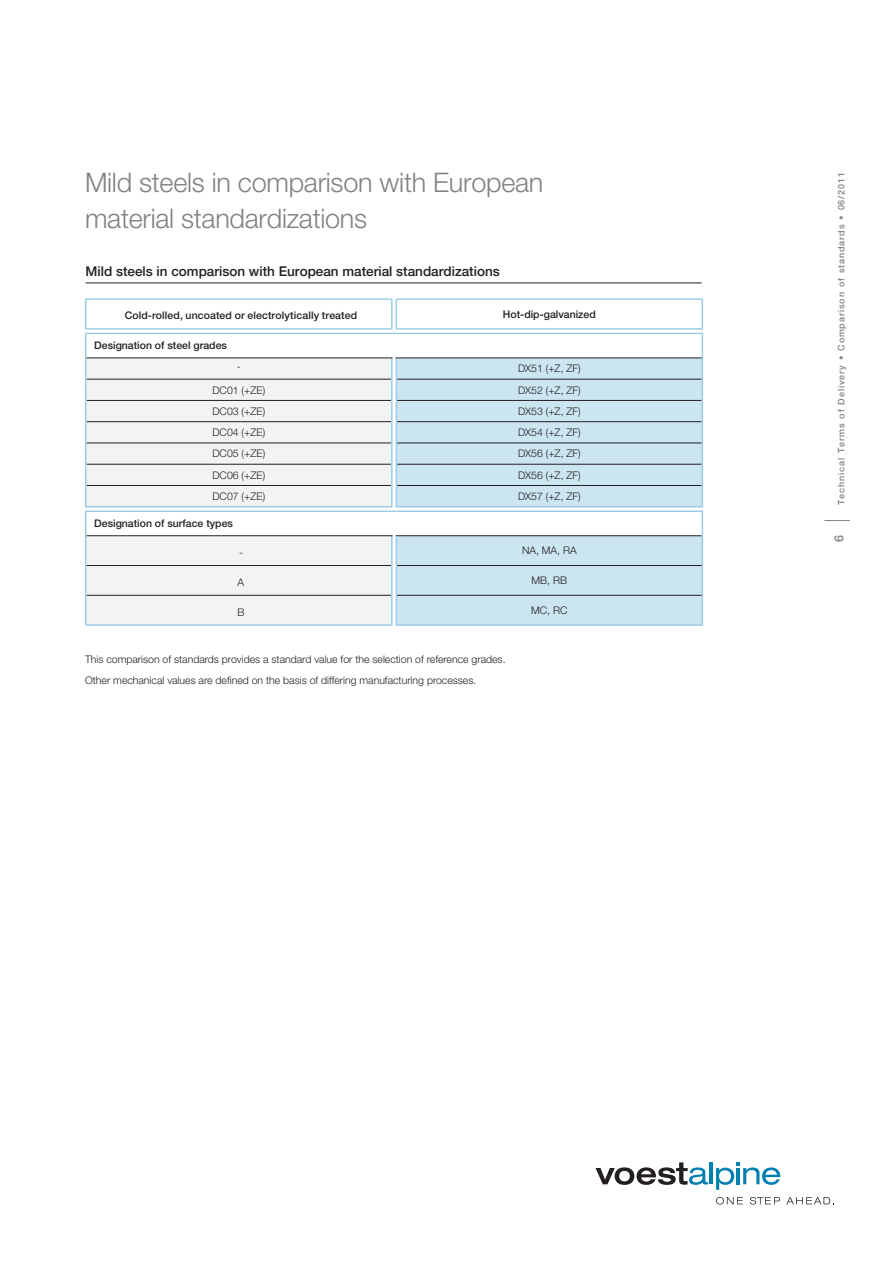
<style>
.page{position:relative;width:893px;height:1263px;background:#fff}
.page>*{position:absolute;margin:0;border:0;box-sizing:border-box;transform-origin:0 0}
.t1{font:300 27px/36px "Helvetica Neue LT Pro";letter-spacing:-.01em;color:#808285}
.t2{font:500 13.5px "Helvetica Neue LT Pro";color:#231f20}
.t3{font:500 12.75px "Helvetica Neue LT Pro";color:#808285}
.t4{font:300 10.5px/21px "Helvetica Neue LT Pro";color:#231f20}
.t5{font:500 10.5px "Helvetica Neue LT Pro";color:#231f20}
.t6{font:500 9px "Helvetica Neue LT Pro";letter-spacing:.1em;color:#808285}
.s1{font-family:"Trade Gothic LT Std";font-weight:700}
</style>
<div class="page">
<hr style="left:709px;top:1162px;width:3px;height:22px;background:#007fb1">
<svg style="left:716px;top:1162px;width:64px;height:28px"></svg>
<svg style="left:595px;top:1162px;width:113px;height:23px"></svg>
<svg style="left:716px;top:1197px;width:27px;height:7px"></svg>
<svg style="left:750px;top:1197px;width:30px;height:7px"></svg>
<svg style="left:786px;top:1197px;width:48px;height:7px"></svg>
<svg style="left:824px;top:520px;width:26px;height:1px"></svg>
<hr style="left:86px;top:283px;width:616px;height:1px;background:#231f20">
<div style="left:87px;top:359px;width:304px;height:147px;background:#f2f3f4"></div>
<svg style="left:397px;top:359px;width:305px;height:265px;background:#cee5f0"></svg>
<hr style="left:85px;top:298px;width:308px;height:2px;background:#9ccde4">
<hr style="left:85px;top:300px;width:2px;height:28px;background:#9ccde4">
<hr style="left:391px;top:300px;width:2px;height:28px;background:#9ccde4">
<hr style="left:85px;top:328px;width:308px;height:2px;background:#9ccde4">
<hr style="left:396px;top:328px;width:307px;height:2px;background:#9ccde4">
<hr style="left:87px;top:379px;width:304px;height:1px;background:#231f20">
<hr style="left:397px;top:379px;width:305px;height:1px;background:#231f20">
<hr style="left:87px;top:400px;width:304px;height:1px;background:#231f20">
<hr style="left:397px;top:400px;width:305px;height:1px;background:#231f20">
<hr style="left:87px;top:421px;width:304px;height:1px;background:#231f20">
<hr style="left:397px;top:421px;width:305px;height:1px;background:#231f20">
<hr style="left:87px;top:443px;width:304px;height:1px;background:#231f20">
<hr style="left:397px;top:443px;width:305px;height:1px;background:#231f20">
<hr style="left:87px;top:464px;width:304px;height:1px;background:#231f20">
<hr style="left:397px;top:464px;width:305px;height:1px;background:#231f20">
<hr style="left:87px;top:485px;width:304px;height:1px;background:#231f20">
<hr style="left:397px;top:485px;width:305px;height:1px;background:#231f20">
<hr style="left:85px;top:595px;width:2px;height:29px;background:#9ccde4">
<hr style="left:85px;top:624px;width:308px;height:2px;background:#9ccde4">
<hr style="left:85px;top:333px;width:307px;height:1px;background:#9ccde4">
<hr style="left:85px;top:334px;width:2px;height:24px;background:#9ccde4">
<svg style="left:392px;top:300px;width:5px;height:34px"></svg>
<hr style="left:396px;top:333px;width:307px;height:1px;background:#9ccde4">
<svg style="left:702px;top:334px;width:1px;height:172px"></svg>
<hr style="left:396px;top:506px;width:307px;height:1px;background:#9ccde4">
<hr style="left:85px;top:358px;width:2px;height:21px;background:#9ccde4">
<hr style="left:391px;top:358px;width:2px;height:21px;background:#9ccde4">
<hr style="left:85px;top:379px;width:2px;height:21px;background:#9ccde4">
<hr style="left:391px;top:379px;width:2px;height:21px;background:#9ccde4">
<hr style="left:85px;top:400px;width:2px;height:22px;background:#9ccde4">
<hr style="left:391px;top:400px;width:2px;height:22px;background:#9ccde4">
<hr style="left:85px;top:422px;width:2px;height:21px;background:#9ccde4">
<hr style="left:391px;top:422px;width:2px;height:21px;background:#9ccde4">
<hr style="left:85px;top:443px;width:2px;height:21px;background:#9ccde4">
<hr style="left:391px;top:443px;width:2px;height:21px;background:#9ccde4">
<hr style="left:85px;top:464px;width:2px;height:21px;background:#9ccde4">
<hr style="left:391px;top:464px;width:2px;height:21px;background:#9ccde4">
<hr style="left:85px;top:485px;width:2px;height:21px;background:#9ccde4">
<hr style="left:391px;top:485px;width:2px;height:21px;background:#9ccde4">
<hr style="left:85px;top:506px;width:308px;height:1px;background:#9ccde4">
<hr style="left:85px;top:536px;width:2px;height:29px;background:#9ccde4">
<hr style="left:85px;top:565px;width:2px;height:30px;background:#9ccde4">
<hr style="left:85px;top:510px;width:307px;height:2px;background:#9ccde4">
<hr style="left:85px;top:512px;width:2px;height:24px;background:#9ccde4">
<svg style="left:392px;top:358px;width:5px;height:154px"></svg>
<hr style="left:396px;top:510px;width:307px;height:2px;background:#9ccde4">
<hr style="left:87px;top:358px;width:306px;height:1px;background:#231f20">
<hr style="left:396px;top:358px;width:306px;height:1px;background:#231f20">
<hr style="left:87px;top:535px;width:306px;height:1px;background:#231f20">
<hr style="left:396px;top:535px;width:306px;height:1px;background:#231f20">
<hr style="left:396px;top:298px;width:307px;height:2px;background:#9ccde4">
<svg style="left:702px;top:300px;width:1px;height:28px"></svg>
<svg style="left:702px;top:512px;width:1px;height:53px"></svg>
<hr style="left:702px;top:565px;width:1px;height:30px;background:#9ccde4">
<div style="left:86px;top:536px;width:311px;height:89px;background:#f2f3f4"></div>
<svg style="left:702px;top:595px;width:1px;height:29px"></svg>
<hr style="left:396px;top:624px;width:307px;height:2px;background:#9ccde4">
<hr style="left:87px;top:565px;width:304px;height:1px;background:#231f20">
<hr style="left:87px;top:595px;width:304px;height:1px;background:#231f20">
<hr style="left:397px;top:565px;width:305px;height:1px;background:#231f20">
<hr style="left:397px;top:595px;width:305px;height:1px;background:#231f20">
<h1 class="t1" style="left:85px;top:163px;width:460px">Mild steels in comparison with European material standardizations</h1>
<p class="t2" style="left:86px;top:263px;width:416px">Mild steels in comparison with European material standardizations</p>
<p class="t5" style="left:125px;top:309px;width:234px">Cold-rolled, uncoated or electrolytically treated</p>
<p class="t5" style="left:503px;top:308px;width:94px">Hot-dip-galvanized</p>
<p class="t5" style="left:94px;top:339px;width:134px">Designation of steel grades</p>
<p class="t4" style="left:237px;top:355px;width:5px">-</p>
<p class="t4" style="left:518px;top:358px;width:64px">DX51 (+Z, ZF)</p>
<p class="t4" style="left:212px;top:379px;width:54px">DC01 (+ZE)</p>
<p class="t4" style="left:518px;top:379px;width:64px">DX52 (+Z, ZF)</p>
<p class="t4" style="left:212px;top:400px;width:54px">DC03 (+ZE)</p>
<p class="t4" style="left:518px;top:400px;width:64px">DX53 (+Z, ZF)</p>
<p class="t4" style="left:212px;top:422px;width:54px">DC04 (+ZE)</p>
<p class="t4" style="left:518px;top:422px;width:64px">DX54 (+Z, ZF)</p>
<p class="t4" style="left:212px;top:443px;width:54px">DC05 (+ZE)</p>
<p class="t4" style="left:518px;top:443px;width:64px">DX56 (+Z, ZF)</p>
<p class="t4" style="left:212px;top:464px;width:54px">DC06 (+ZE)</p>
<p class="t4" style="left:518px;top:464px;width:64px">DX56 (+Z, ZF)</p>
<p class="t4" style="left:212px;top:485px;width:54px">DC07 (+ZE)</p>
<p class="t4" style="left:518px;top:485px;width:64px">DX57 (+Z, ZF)</p>
<p class="t5" style="left:94px;top:517px;width:140px">Designation of surface types</p>
<p class="t4" style="left:239px;top:542px;width:5px">-</p>
<p class="t4" style="left:522px;top:540px;width:56px">NA, MA, RA</p>
<p class="t4" style="left:238px;top:571px;width:8px">A</p>
<p class="t4" style="left:532px;top:570px;width:37px">MB, RB</p>
<p class="t4" style="left:237px;top:601px;width:9px">B</p>
<p class="t4" style="left:531px;top:599px;width:38px">MC, RC</p>
<p class="t4" style="left:85px;top:649px;width:422px">This comparison of standards provides a standard value for the selection of reference grades.<br>Other mechanical values are defined on the basis of differing manufacturing processes.</p>
<p class="t6" style="left:836px;top:505px;width:335px;rotate:-90deg">Technical Terms of Delivery <span class="s1">•</span> Comparison of standards <span class="s1">•</span> 06/2011</p>
<p class="t3" style="left:831px;top:542px;width:9px;rotate:-90deg">6</p>
</div>
